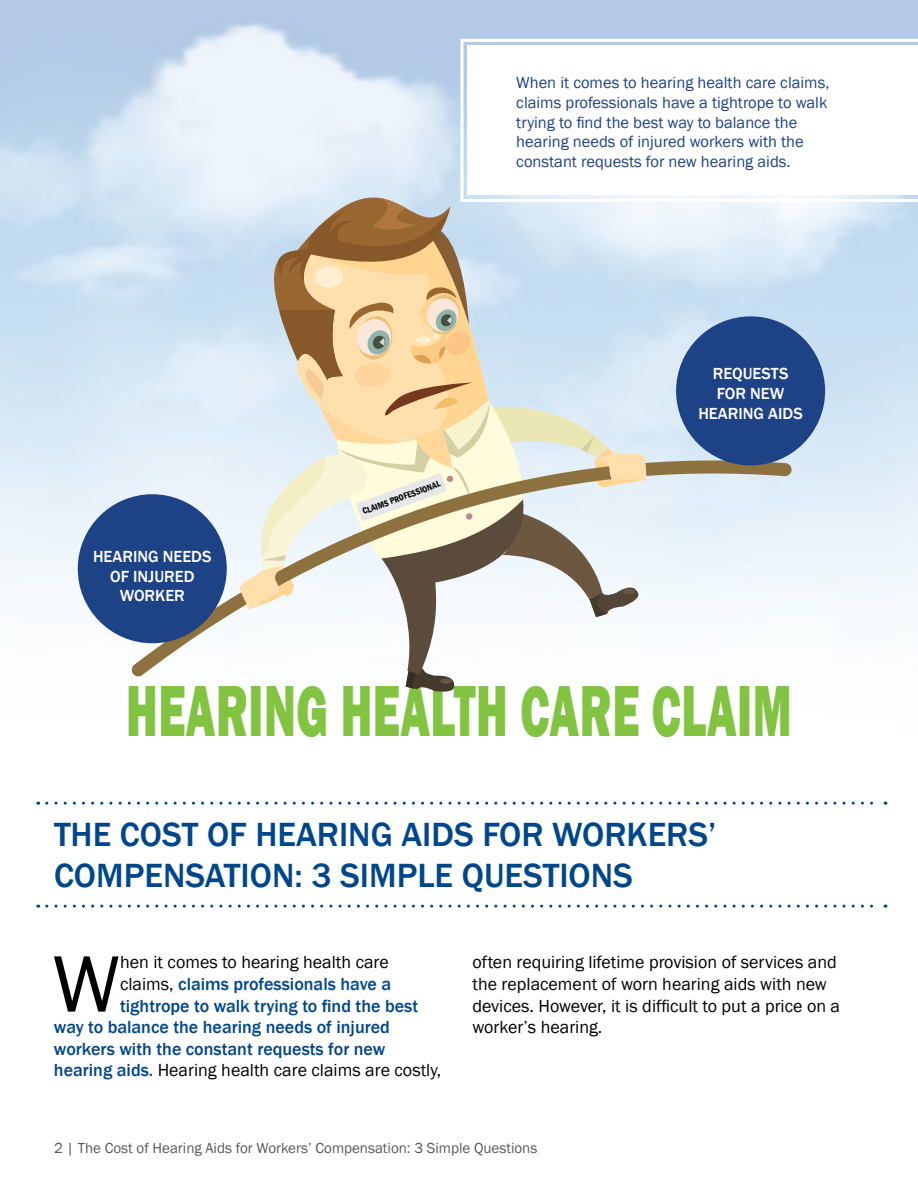
<style>
.page{position:relative;width:918px;height:1188px;background:#fff}
.page>*{position:absolute;margin:0;border:0;box-sizing:border-box;transform-origin:0 0}
.t1{font:82.8px "Franklin Gothic";color:#000}
.t2{font:800 74.4px "Franklin Gothic";letter-spacing:.01em;color:#82c341;scale:.63 1}
.t3{font:500 34.5px/41.4px "Franklin Gothic";color:#00468b}
.t4{font:18px/21.6px "Franklin Gothic";color:#000}
.t5{font:500 18px "Franklin Gothic";color:#00468b}
.t6{font:16.5px/19.8px "Franklin Gothic";color:#1e4286}
.t7{font:500 16.5px/19.8px "Franklin Gothic";color:#fff;text-align:center}
.t8{font:15px "Franklin Gothic";color:#58595b}
.t9{font:600 condensed 9px "Franklin Gothic";color:#000}
.s1{font-weight:400;color:#000}
.s2{font-weight:500;color:#00468b}
</style>
<div class="page">
<img style="left:0;top:0;width:918px;height:641px">
<svg style="left:47px;top:802px;width:839px;height:3px"></svg>
<svg style="left:47px;top:905px;width:839px;height:3px"></svg>
<svg style="left:459px;top:37px;width:459px;height:166px"></svg>
<svg style="left:131px;top:454px;width:661px;height:223px"></svg>
<svg style="left:450px;top:148px;width:38px;height:50px"></svg>
<svg style="left:266px;top:134px;width:184px;height:64px;background:#e2edf8"></svg>
<svg style="left:239px;top:198px;width:408px;height:494px"></svg>
<div style="left:78px;top:494px;width:149px;height:149px;background:#1e4286;border-radius:50%"></div>
<div style="left:676px;top:316px;width:149px;height:149px;background:#1e4286;border-radius:50%"></div>
<p class="t6" style="left:516px;top:73px;width:315px">When it comes to hearing health care claims, claims professionals have a tightrope to walk trying to find the best way to balance the hearing needs of injured workers with the constant requests for new hearing aids.</p>
<p class="t7" style="left:93px;top:546px;width:120px">HEARING NEEDS<br>OF INJURED<br>WORKER</p>
<p class="t9" style="left:361px;top:506px;width:84px;rotate:-20deg">CLAIMS PROFESSIONAL</p>
<p class="t7" style="left:698px;top:364px;width:106px">REQUESTS<br>FOR NEW<br>HEARING AIDS</p>
<h2 class="t2" style="left:126px;top:663px;width:1058px">HEARING HEALTH CARE CLAIM</h2>
<h3 class="t3" style="left:54px;top:814px;width:664px">THE COST OF HEARING AIDS FOR WORKERS’<br>COMPENSATION: 3 SIMPLE QUESTIONS</h3>
<h1 class="t1" style="left:52px;top:933px;width:69px">W</h1>
<p class="t4" style="left:120px;top:952px;width:270px">hen it comes to hearing health care</p>
<p class="t5" style="left:120px;top:973px;width:273px"><span class="s1">claims,</span> claims professionals have a</p>
<p class="t5" style="left:120px;top:994px;width:300px">tightrope to walk trying to find the best</p>
<p class="t5" style="left:54px;top:1016px;width:337px">way to balance the hearing needs of injured</p>
<p class="t5" style="left:54px;top:1038px;width:333px">workers with the constant requests for new</p>
<p class="t4" style="left:54px;top:1060px;width:389px"><span class="s2">hearing aids.</span> Hearing health care claims are costly,</p>
<p class="t4" style="left:472px;top:952px;width:369px">often requiring lifetime provision of services and the replacement of worn hearing aids with new devices. However, it is difficult to put a price on a worker’s hearing.</p>
<p class="t8" style="left:54px;top:1139px;width:485px">2 | The Cost of Hearing Aids for Workers’ Compensation: 3 Simple Questions</p>
</div>
